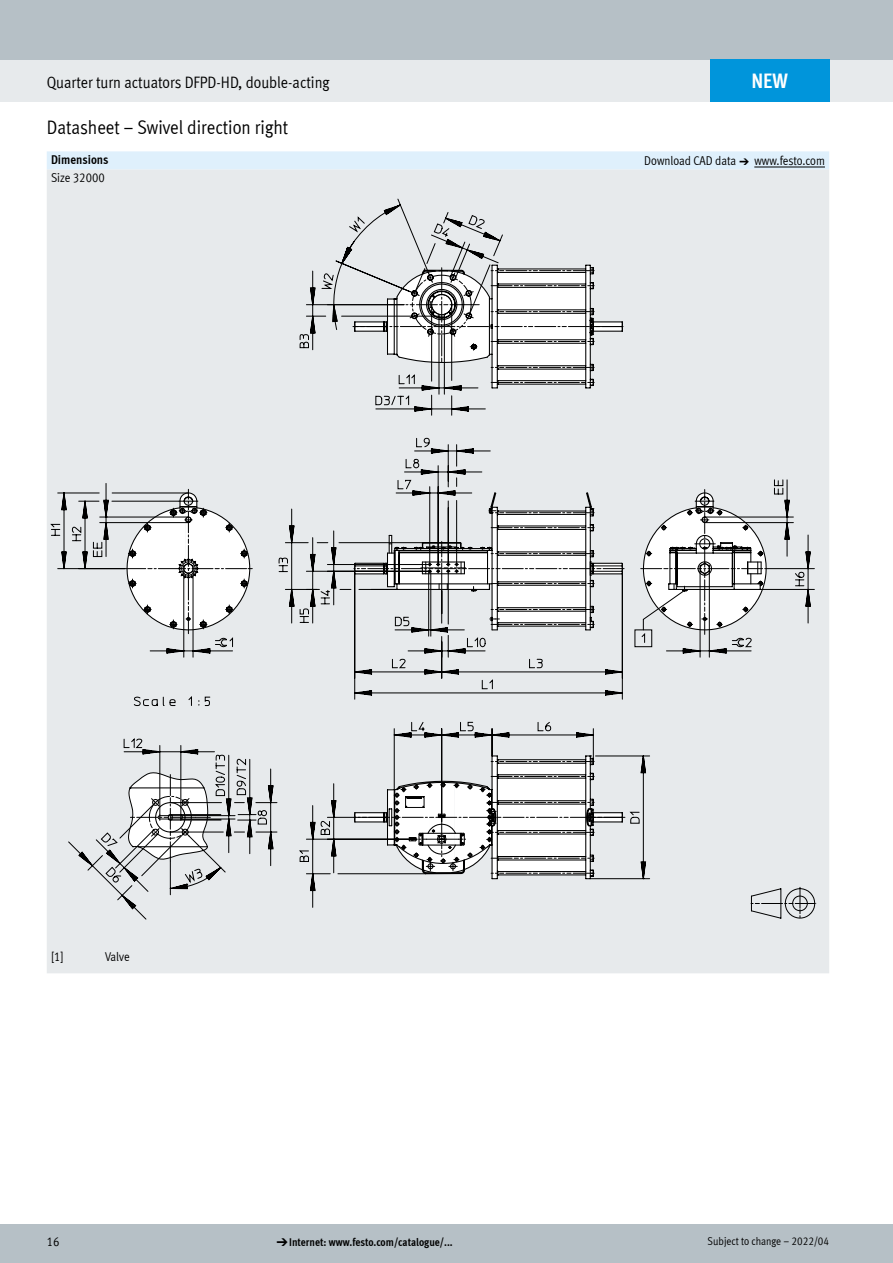
<style>
.page{position:relative;width:893px;height:1263px;background:#fff}
.page>*{position:absolute;margin:0;border:0;box-sizing:border-box;transform-origin:0 0}
.FES_box_title{font:700 21px "Meta Cond LF";color:#fff}
.FES_title_section{font:19.5px "Meta Cond LF";color:#000}
.FES_title_family{font:16.5px "Meta Cond LF";color:#000}
.FES_head_2_text_righ{font:12.75px "Meta Cond LF";color:#000}
.FES_head_1_text{font:700 12.75px "Meta Cond LF";color:#000}
.FES_head_2_text{font:12.75px "Meta Cond LF";color:#000}
.FES_regular{font:12.75px "Meta Cond LF";color:#000}
.t1{font:700 11.25px "Meta Cond LF";color:#000}
.t2{font:11.25px "Meta Cond LF";color:#000}
.s1{font-family:"Meto Pict 182"}
.s2{font-family:"Meto Pict 182";font-weight:400}
</style>
<div class="page">
<div style="left:0;top:1225px;width:893px;height:38px;background:#b6c0c6"></div>
<div style="left:0;top:60px;width:893px;height:42px;background:#e7eaec"></div>
<div style="left:0;top:0;width:893px;height:60px;background:#b6c0c6"></div>
<svg style="left:47px;top:151px;width:782px;height:19px"></svg>
<div style="left:47px;top:170px;width:782px;height:803px;background:#e7eaec"></div>
<hr style="left:754px;top:167px;width:71px;height:1px;background:#000">
<div style="left:103px;top:198px;width:712px;height:460px;background:#e7eaec"></div>
<svg style="left:50px;top:215px;width:755px;height:669px"></svg>
<div style="left:354px;top:756px;width:462px;height:163px;background:#e7eaec"></div>
<svg style="left:354px;top:267px;width:396px;height:610px"></svg>
<svg style="left:354px;top:489px;width:415px;height:145px"></svg>
<div style="left:710px;top:60px;width:119px;height:42px;background:#0095db"></div>
<p class="FES_box_title" style="left:751px;top:67px;width:38px">NEW</p>
<p class="FES_title_family" style="left:47px;top:72px;width:284px">Quarter turn actuators DFPD-HD, double-acting</p>
<p class="FES_title_section" style="left:47px;top:116px;width:243px">Datasheet – Swivel direction right</p>
<p class="FES_head_1_text" style="left:51px;top:151px;width:59px">Dimensions</p>
<p class="FES_head_2_text_righ" style="left:644px;top:153px;width:182px">Download CAD data <span class="s1">a</span> www.festo.com</p>
<p class="FES_head_2_text" style="left:51px;top:170px;width:55px">Size 32000</p>
<p class="FES_regular" style="left:51px;top:949px;width:14px">[1]</p>
<p class="FES_regular" style="left:105px;top:949px;width:26px">Valve</p>
<p class="FES_head_2_text_righ" style="left:47px;top:1234px;width:14px">16</p>
<p class="t1" style="left:276px;top:1235px;width:178px"><span class="s2">d</span>Internet: www.festo.com/catalogue/...</p>
<p class="t2" style="left:708px;top:1234px;width:123px">Subject to change – 2022/04</p>
</div>
